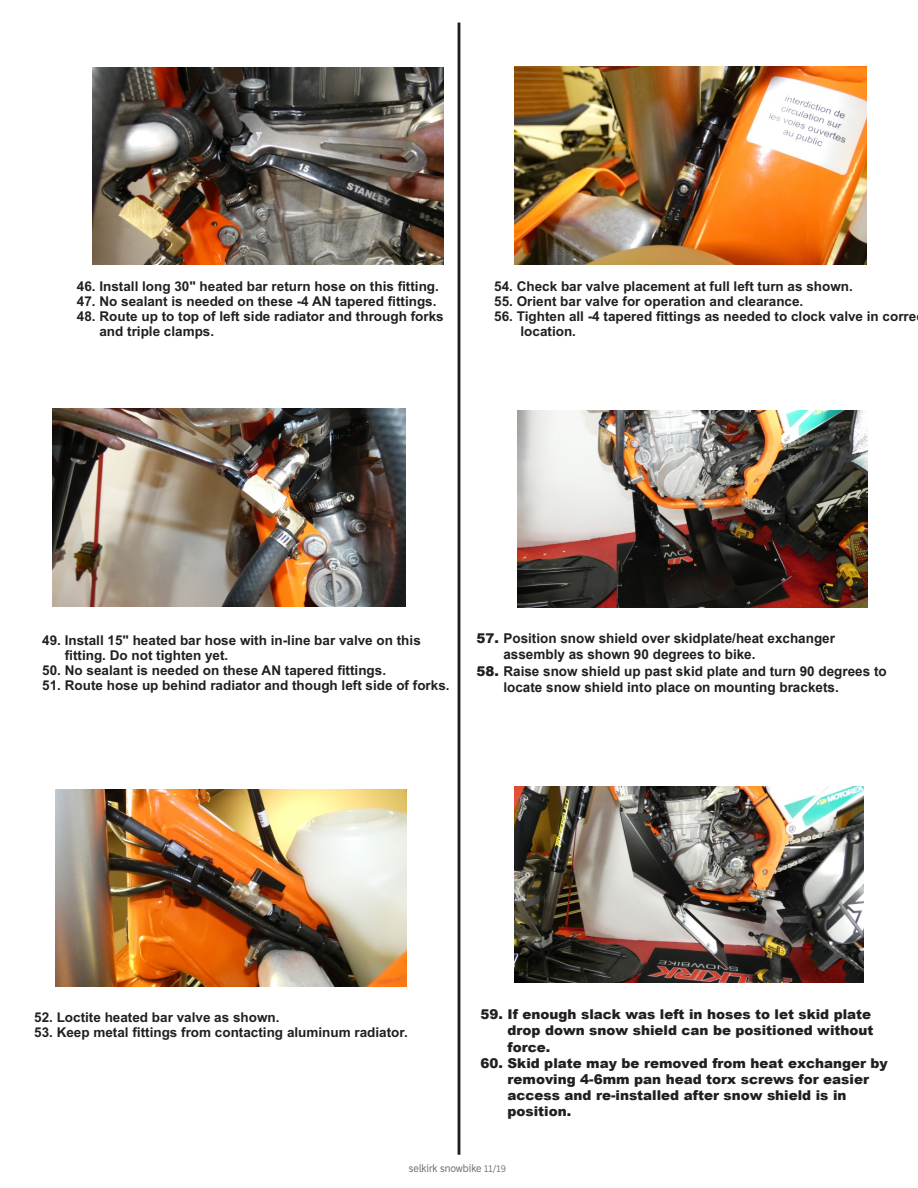
<style>
.page{position:relative;width:918px;height:1188px;background:#fff}
.page>*{position:absolute;margin:0;border:0;box-sizing:border-box;transform-origin:0 0}
.t1{font:700 13.5px/15.1px "Arial";color:#231f20}
.t2{font:900 13.5px/16.2px "Arial";color:#231f20}
.t3{font:10.5px "Madras";color:#6d6e70}
.s1{font-weight:900}
.s2{font-size:9px}
</style>
<div class="page">
<img style="left:55px;top:789px;width:351px;height:198px">
<img style="left:514px;top:67px;width:353px;height:198px">
<hr style="left:458px;top:23px;width:2px;height:1132px;background:#231f20">
<img style="left:53px;top:408px;width:353px;height:198px">
<img style="left:93px;top:68px;width:351px;height:197px">
<img style="left:514px;top:786px;width:350px;height:197px">
<img style="left:517px;top:411px;width:350px;height:197px">
<p class="t1" style="left:77px;top:280px;width:363px">46. Install long 30" heated bar return hose on this fitting.</p>
<p class="t1" style="left:77px;top:295px;width:361px">47. No sealant is needed on these -4 AN tapered fittings.</p>
<p class="t1" style="left:99px;top:310px;width:346px;text-indent:-23px">48. Route up to top of left side radiator and through forks and triple clamps.</p>
<p class="t1" style="left:494px;top:279px;width:360px">54. Check bar valve placement at full left turn as shown.</p>
<p class="t1" style="left:494px;top:295px;width:311px">55. Orient bar valve for operation and clearance.</p>
<p class="t1" style="left:521px;top:310px;width:397px;text-indent:-26px">56. Tighten all -4 tapered fittings as needed to clock valve in corre location.</p>
<p class="t1" style="left:65px;top:634px;width:358px;text-indent:-23px">49. Install 15" heated bar hose with in-line bar valve on this fitting. Do not tighten yet.</p>
<p class="t1" style="left:42px;top:664px;width:345px">50. No sealant is needed on these AN tapered fittings.</p>
<p class="t1" style="left:42px;top:679px;width:409px">51. Route hose up behind radiator and though left side of forks.</p>
<p class="t1" style="left:503px;top:630px;width:333px;line-height:16.2px;text-indent:-27px"><span class="s1">57.</span> Position snow shield over skidplate/heat exchanger assembly as shown 90 degrees to bike.</p>
<p class="t1" style="left:503px;top:663px;width:385px;line-height:16.2px;text-indent:-27px"><span class="s1">58.</span> Raise snow shield up past skid plate and turn 90 degrees to locate snow shield into place on mounting brackets.</p>
<p class="t1" style="left:34px;top:1011px;width:247px">52. Loctite heated bar valve as shown.</p>
<p class="t1" style="left:34px;top:1026px;width:375px">53. Keep metal fittings from contacting aluminum radiator.</p>
<p class="t2" style="left:508px;top:1006px;width:368px;text-indent:-27px">59. If enough slack was left in hoses to let skid plate drop down snow shield can be positioned without force.</p>
<p class="t2" style="left:508px;top:1054px;width:382px;text-indent:-27px">60. Skid plate may be removed from heat exchanger by removing 4-6mm pan head torx screws for easier access and re-installed after snow shield is in position.</p>
<p class="t3" style="left:409px;top:1164px;width:99px">selkirk snowbike <span class="s2">11/19</span></p>
</div>
